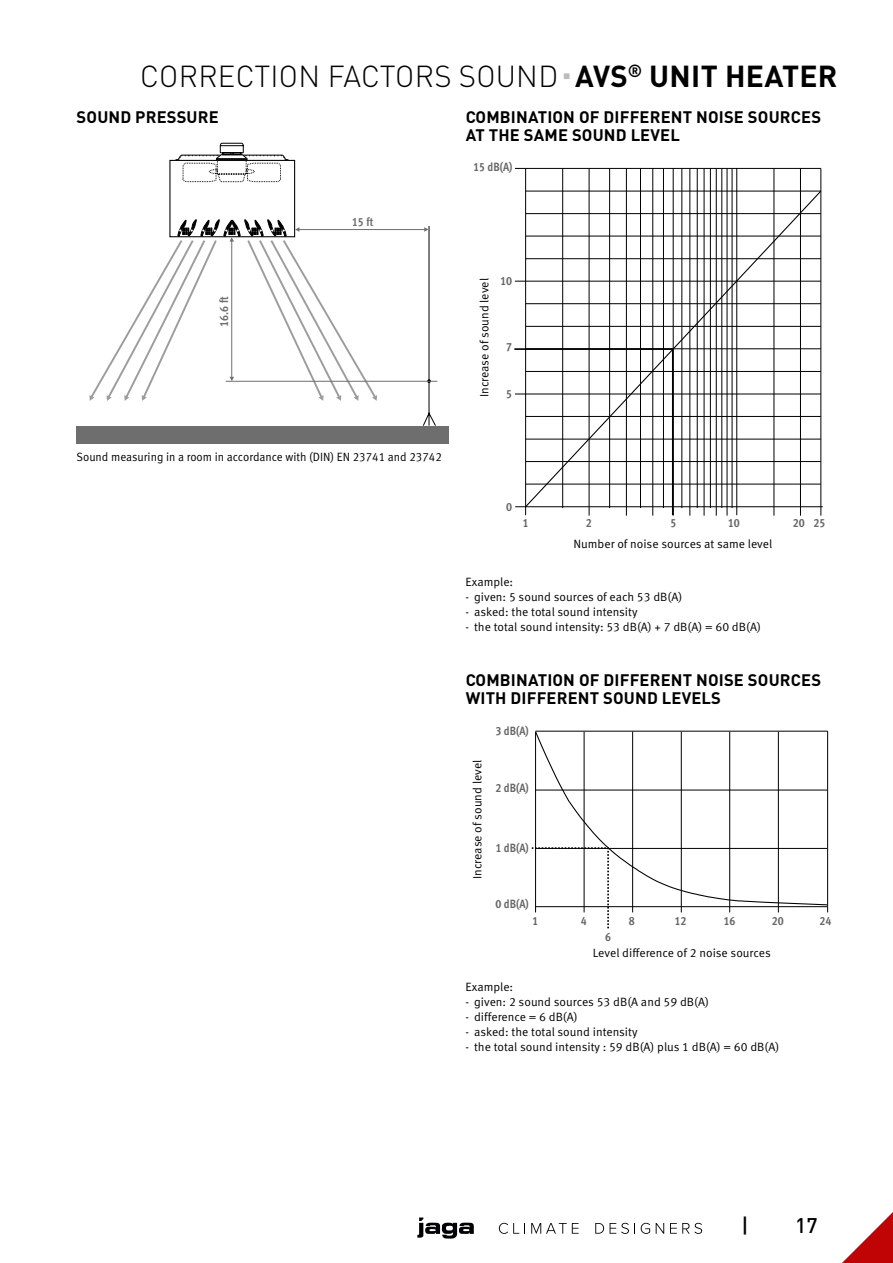
<style>
.page{position:relative;width:893px;height:1263px;background:#fff}
.page>*{position:absolute;margin:0;border:0;box-sizing:border-box;transform-origin:0 0}
.t1{font:300 30px "DIN Pro";letter-spacing:.01em;color:#000}
.t2{font:500 21px "DIN Pro";color:#000}
.t3{font:700 16.5px/18px "DIN Pro";letter-spacing:.01em;color:#000}
.t4{font:12px "Meta Pro";color:#000}
.t5{font:12px "Meta Pro";color:#000;scale:.95 1}
.t6{font:700 condensed 12px "Meta Pro";color:#676767}
.t7{font:700 condensed 12px "Meta Pro";color:#6e6e6e}
.s1{font-weight:700}
</style>
<div class="page">
<div style="left:169px;top:160px;width:126px;height:77px;border:1px solid #000"></div>
<svg style="left:175px;top:143px;width:114px;height:40px"></svg>
<hr style="left:298px;top:229px;width:129px;height:1px;background:#6e6e6e">
<svg style="left:423px;top:379px;width:13px;height:47px"></svg>
<hr style="left:226px;top:381px;width:211px;height:1px;background:#6e6e6e">
<hr style="left:429px;top:226px;width:1px;height:155px;background:#000">
<div style="left:77px;top:426px;width:372px;height:17px;background:#6e6e6e"></div>
<svg style="left:89px;top:220px;width:288px;height:181px"></svg>
<svg style="left:424px;top:227px;width:4px;height:5px"></svg>
<hr style="left:800px;top:168px;width:1px;height:348px;background:#000">
<hr style="left:821px;top:168px;width:1px;height:348px;background:#000">
<hr style="left:774px;top:168px;width:1px;height:348px;background:#000">
<hr style="left:732px;top:168px;width:1px;height:340px;background:#000">
<hr style="left:736px;top:168px;width:1px;height:347px;background:#000">
<hr style="left:727px;top:168px;width:1px;height:348px;background:#000">
<hr style="left:722px;top:168px;width:1px;height:340px;background:#000">
<hr style="left:716px;top:168px;width:1px;height:348px;background:#000">
<hr style="left:710px;top:168px;width:1px;height:340px;background:#000">
<hr style="left:704px;top:168px;width:1px;height:348px;background:#000">
<hr style="left:697px;top:168px;width:1px;height:340px;background:#000">
<hr style="left:690px;top:168px;width:1px;height:348px;background:#000">
<hr style="left:682px;top:168px;width:1px;height:340px;background:#000">
<hr style="left:673px;top:168px;width:1px;height:348px;background:#000">
<hr style="left:663px;top:168px;width:1px;height:340px;background:#000">
<hr style="left:652px;top:168px;width:1px;height:348px;background:#000">
<hr style="left:640px;top:168px;width:1px;height:340px;background:#000">
<hr style="left:626px;top:168px;width:1px;height:348px;background:#000">
<hr style="left:609px;top:168px;width:1px;height:340px;background:#000">
<hr style="left:589px;top:168px;width:1px;height:348px;background:#000">
<hr style="left:562px;top:168px;width:1px;height:340px;background:#000">
<hr style="left:515px;top:506px;width:308px;height:1px;background:#000">
<hr style="left:525px;top:168px;width:1px;height:347px;background:#000">
<hr style="left:515px;top:168px;width:306px;height:1px;background:#000">
<svg style="left:524px;top:190px;width:298px;height:318px"></svg>
<hr style="left:526px;top:484px;width:295px;height:1px;background:#000">
<hr style="left:526px;top:461px;width:295px;height:1px;background:#000">
<hr style="left:526px;top:439px;width:295px;height:1px;background:#000">
<hr style="left:526px;top:416px;width:295px;height:1px;background:#000">
<hr style="left:515px;top:394px;width:306px;height:1px;background:#000">
<hr style="left:526px;top:371px;width:295px;height:1px;background:#000">
<hr style="left:526px;top:349px;width:295px;height:1px;background:#000">
<hr style="left:526px;top:326px;width:295px;height:1px;background:#000">
<hr style="left:526px;top:303px;width:295px;height:1px;background:#000">
<hr style="left:515px;top:281px;width:306px;height:1px;background:#000">
<hr style="left:526px;top:258px;width:295px;height:1px;background:#000">
<hr style="left:526px;top:236px;width:295px;height:1px;background:#000">
<svg style="left:514px;top:347px;width:160px;height:169px"></svg>
<svg style="left:531px;top:730px;width:297px;height:199px"></svg>
<svg style="left:499px;top:1223px;width:26px;height:11px"></svg>
<svg style="left:531px;top:1223px;width:48px;height:11px"></svg>
<svg style="left:595px;top:1223px;width:9px;height:11px"></svg>
<svg style="left:610px;top:1223px;width:25px;height:11px"></svg>
<svg style="left:641px;top:1223px;width:9px;height:11px"></svg>
<svg style="left:656px;top:1223px;width:8px;height:11px"></svg>
<svg style="left:670px;top:1223px;width:32px;height:11px"></svg>
<svg style="left:417px;top:1217px;width:57px;height:22px"></svg>
<svg style="left:842px;top:1212px;width:51px;height:51px"></svg>
<h1 class="t1" style="left:140px;top:56px;width:699px">CORRECTION FACTORS SOUND <span class="s1">AVS</span><sup>®</sup> <span class="s1">UNIT HEATER</span></h1>
<h3 class="t3" style="left:77px;top:108px;width:144px">SOUND PRESSURE</h3>
<p class="t7" style="left:215px;top:327px;width:32px;rotate:-90deg">16.6 ft</p>
<p class="t7" style="left:352px;top:213px;width:23px">15 ft</p>
<p class="t5" style="left:77px;top:449px;width:386px">Sound measuring in a room in accordance with (DIN) EN 23741 and 23742</p>
<h3 class="t3" style="left:466px;top:108px;width:357px">COMBINATION OF DIFFERENT NOISE SOURCES<br>AT THE SAME SOUND LEVEL</h3>
<p class="t6" style="left:473px;top:157px;width:41px">15 dB(A)</p>
<p class="t4" style="left:477px;top:397px;width:121px;rotate:-90deg">Increase of sound level</p>
<p class="t6" style="left:500px;top:271px;width:13px">10</p>
<p class="t6" style="left:506px;top:338px;width:7px">7</p>
<p class="t6" style="left:506px;top:384px;width:7px">5</p>
<p class="t6" style="left:506px;top:497px;width:7px">0</p>
<p class="t6" style="left:522px;top:513px;width:7px">1</p>
<p class="t6" style="left:586px;top:513px;width:7px">2</p>
<p class="t6" style="left:670px;top:513px;width:7px">5</p>
<p class="t6" style="left:728px;top:513px;width:13px">10</p>
<p class="t6" style="left:793px;top:513px;width:34px">20 25</p>
<p class="t4" style="left:573px;top:536px;width:200px">Number of noise sources at same level</p>
<p class="t4" style="left:466px;top:575px;width:49px">Example:</p>
<p class="t4" style="left:466px;top:590px;width:218px">- given: 5 sound sources of each 53 dB(A)</p>
<p class="t4" style="left:466px;top:605px;width:173px">- asked: the total sound intensity</p>
<p class="t4" style="left:466px;top:620px;width:297px">- the total sound intensity: 53 dB(A) + 7 dB(A) = 60 dB(A)</p>
<h3 class="t3" style="left:466px;top:671px;width:357px">COMBINATION OF DIFFERENT NOISE SOURCES<br>WITH DIFFERENT SOUND LEVELS</h3>
<p class="t6" style="left:495px;top:722px;width:35px">3 dB(A)</p>
<p class="t4" style="left:470px;top:879px;width:121px;rotate:-90deg">Increase of sound level</p>
<p class="t6" style="left:495px;top:779px;width:35px">2 dB(A)</p>
<p class="t6" style="left:495px;top:838px;width:35px">1 dB(A)</p>
<p class="t6" style="left:495px;top:895px;width:35px">0 dB(A)</p>
<p class="t6" style="left:629px;top:911px;width:7px">8</p>
<p class="t6" style="left:675px;top:911px;width:13px">12</p>
<p class="t6" style="left:724px;top:911px;width:13px">16</p>
<p class="t6" style="left:772px;top:911px;width:13px">20</p>
<p class="t6" style="left:820px;top:911px;width:13px">24</p>
<p class="t4" style="left:593px;top:945px;width:180px">Level difference of 2 noise sources</p>
<p class="t6" style="left:532px;top:911px;width:7px">1</p>
<p class="t6" style="left:581px;top:911px;width:7px">4</p>
<p class="t6" style="left:605px;top:928px;width:7px">6</p>
<p class="t4" style="left:466px;top:979px;width:49px">Example:</p>
<p class="t4" style="left:466px;top:994px;width:245px">- given: 2 sound sources 53 dB(A and 59 dB(A)</p>
<p class="t4" style="left:466px;top:1009px;width:114px">- difference = 6 dB(A)</p>
<p class="t4" style="left:466px;top:1024px;width:173px">- asked: the total sound intensity</p>
<p class="t4" style="left:466px;top:1039px;width:315px">- the total sound intensity : 59 dB(A) plus 1 dB(A) = 60 dB(A)</p>
<h2 class="t2" style="left:741px;top:1211px;width:9px">|</h2>
<h2 class="t2" style="left:795px;top:1211px;width:24px">17</h2>
</div>
